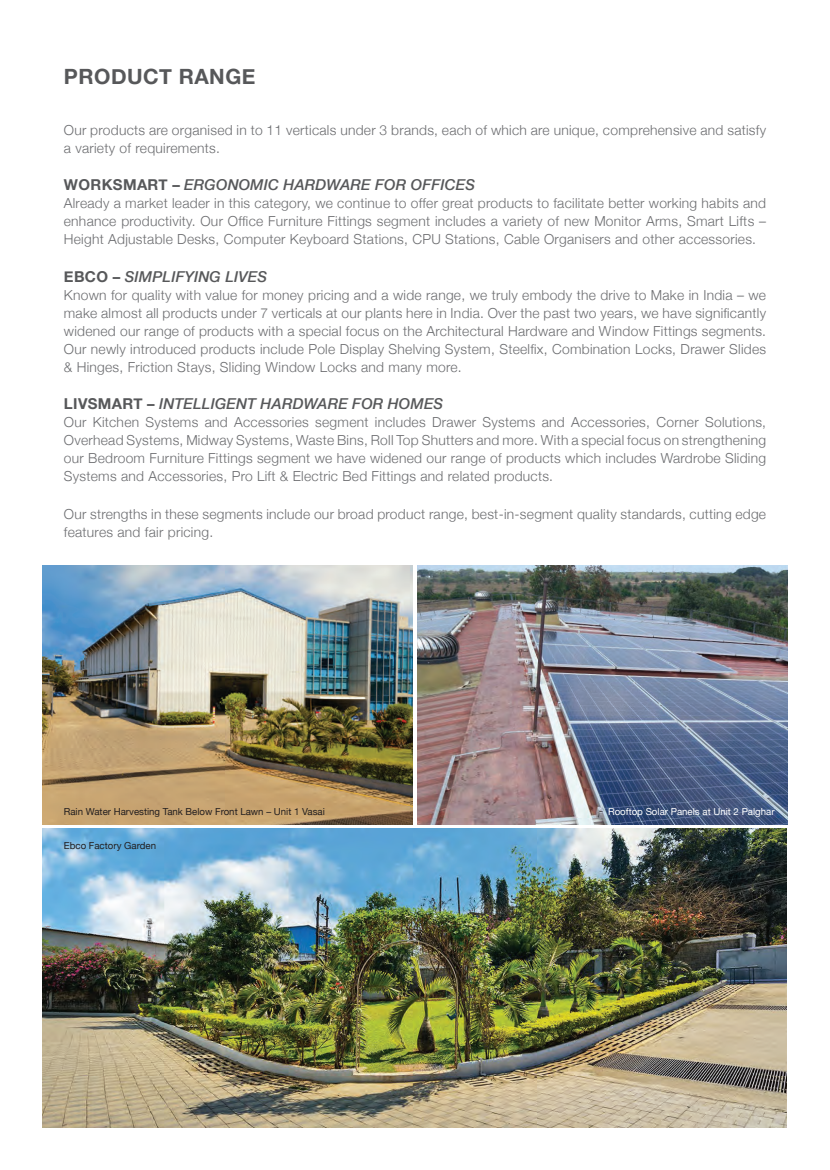
<style>
.page{position:relative;width:830px;height:1170px;background:#fff}
.page>*{position:absolute;margin:0;border:0;box-sizing:border-box;transform-origin:0 0}
.t1{font:700 21px "Helvetica Neue";letter-spacing:.025em;color:#57585a}
.t2{font:italic 500 15px "Helvetica Neue";letter-spacing:.01em;color:#57585a}
.t3{font:300 13.8px/18px "Helvetica Neue";letter-spacing:.02em;color:#6c6d70;text-align:justify}
.t4{font:9.6px "Helvetica Neue";color:#231f20}
.t5{font:9.6px "Helvetica Neue";color:#fff}
.s1{font-weight:700;font-style:normal}
</style>
<div class="page">
<img style="left:43px;top:828px;width:743px;height:299px">
<img style="left:43px;top:565px;width:369px;height:259px">
<img style="left:417px;top:565px;width:370px;height:259px">
<h1 class="t1" style="left:64px;top:64px;width:193px">PRODUCT RANGE</h1>
<p class="t3" style="left:64px;top:120px;width:703px">Our products are organised in to 11 verticals under 3 brands, each of which are unique, comprehensive and satisfy a variety of requirements.</p>
<p class="t2" style="left:64px;top:172px;width:412px"><span class="s1">WORKSMART –</span> ERGONOMIC HARDWARE FOR OFFICES</p>
<p class="t3" style="left:64px;top:193px;width:703px">Already a market leader in this category, we continue to offer great products to facilitate better working habits and enhance productivity. Our Office Furniture Fittings segment includes a variety of new Monitor Arms, Smart Lifts – Height Adjustable Desks, Computer Keyboard Stations, CPU Stations, Cable Organisers and other accessories.</p>
<p class="t2" style="left:64px;top:263px;width:205px"><span class="s1">EBCO –</span> SIMPLIFYING LIVES</p>
<p class="t3" style="left:64px;top:285px;width:703px">Known for quality with value for money pricing and a wide range, we truly embody the drive to Make in India – we make almost all products under 7 verticals at our plants here in India. Over the past two years, we have significantly widened our range of products with a special focus on the Architectural Hardware and Window Fittings segments.<br>Our newly introduced products include Pole Display Shelving System, Steelfix, Combination Locks, Drawer Slides &amp; Hinges, Friction Stays, Sliding Window Locks and many more.</p>
<p class="t2" style="left:64px;top:391px;width:381px"><span class="s1">LIVSMART –</span> INTELLIGENT HARDWARE FOR HOMES</p>
<p class="t3" style="left:64px;top:412px;width:703px">Our Kitchen Systems and Accessories segment includes Drawer Systems and Accessories, Corner Solutions, Overhead Systems, Midway Systems, Waste Bins, Roll Top Shutters and more. With a special focus on strengthening our Bedroom Furniture Fittings segment we have widened our range of products which includes Wardrobe Sliding Systems and Accessories, Pro Lift &amp; Electric Bed Fittings and related products.</p>
<p class="t3" style="left:64px;top:504px;width:703px">Our strengths in these segments include our broad product range, best-in-segment quality standards, cutting edge features and fair pricing.</p>
<p class="t4" style="left:64px;top:804px;width:262px">Rain Water Harvesting Tank Below Front Lawn – Unit 1 Vasai</p>
<p class="t4" style="left:64px;top:838px;width:94px">Ebco Factory Garden</p>
<p class="t5" style="left:607px;top:804px;width:168px">Rooftop Solar Panels at Unit 2 Palghar</p>
</div>
